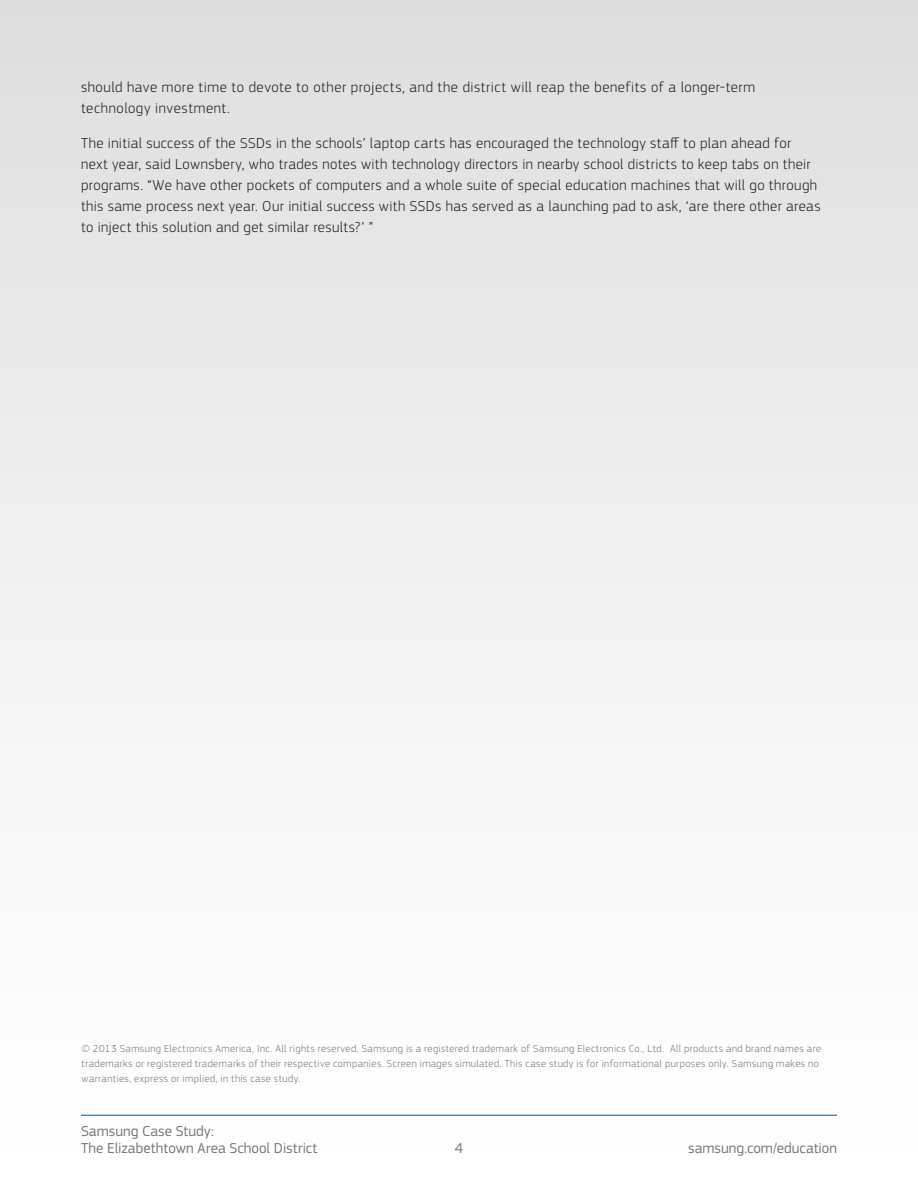
<style>
.page{position:relative;width:918px;height:1188px;background:#fff}
.page>*{position:absolute;margin:0;border:0;box-sizing:border-box;transform-origin:0 0}
.t1{font:300 15px/21px "PF Square Sans Pro";letter-spacing:.03em;color:#231f20}
.t2{font:15px/16.5px "PF Square Sans Pro";color:#76787b}
.t3{font:300 10.5px/15px "PF Square Sans Pro";letter-spacing:.04em;color:#76787b}
</style>
<div class="page">
<div style="left:0;top:0;width:918px;height:1188px;background:linear-gradient(to bottom,#dfdfdf,#fff)"></div>
<hr style="left:81px;top:1115px;width:756px;height:1px;background:#0d4da1">
<p class="t1" style="left:81px;top:77px;width:676px">should have more time to devote to other projects, and the district will reap the benefits of a longer-term technology investment.</p>
<p class="t1" style="left:81px;top:132px;width:741px">The initial success of the SSDs in the schools’ laptop carts has encouraged the technology staff to plan ahead for next year, said Lownsbery, who trades notes with technology directors in nearby school districts to keep tabs on their programs. “We have other pockets of computers and a whole suite of special education machines that will go through this same process next year. Our initial success with SSDs has served as a launching pad to ask, ‘are there other areas to inject this solution and get similar results?’ ”</p>
<p class="t3" style="left:82px;top:1041px;width:741px">© 2013 Samsung Electronics America, Inc. All rights reserved. Samsung is a registered trademark of Samsung Electronics Co., Ltd. All products and brand names are trademarks or registered trademarks of their respective companies. Screen images simulated. This case study is for informational purposes only. Samsung makes no warranties, express or implied, in this case study.</p>
<p class="t2" style="left:81px;top:1123px;width:238px">Samsung Case Study:<br>The Elizabethtown Area School District</p>
<p class="t2" style="left:455px;top:1140px;width:10px">4</p>
<p class="t2" style="left:688px;top:1140px;width:150px">samsung.com/education</p>
</div>
